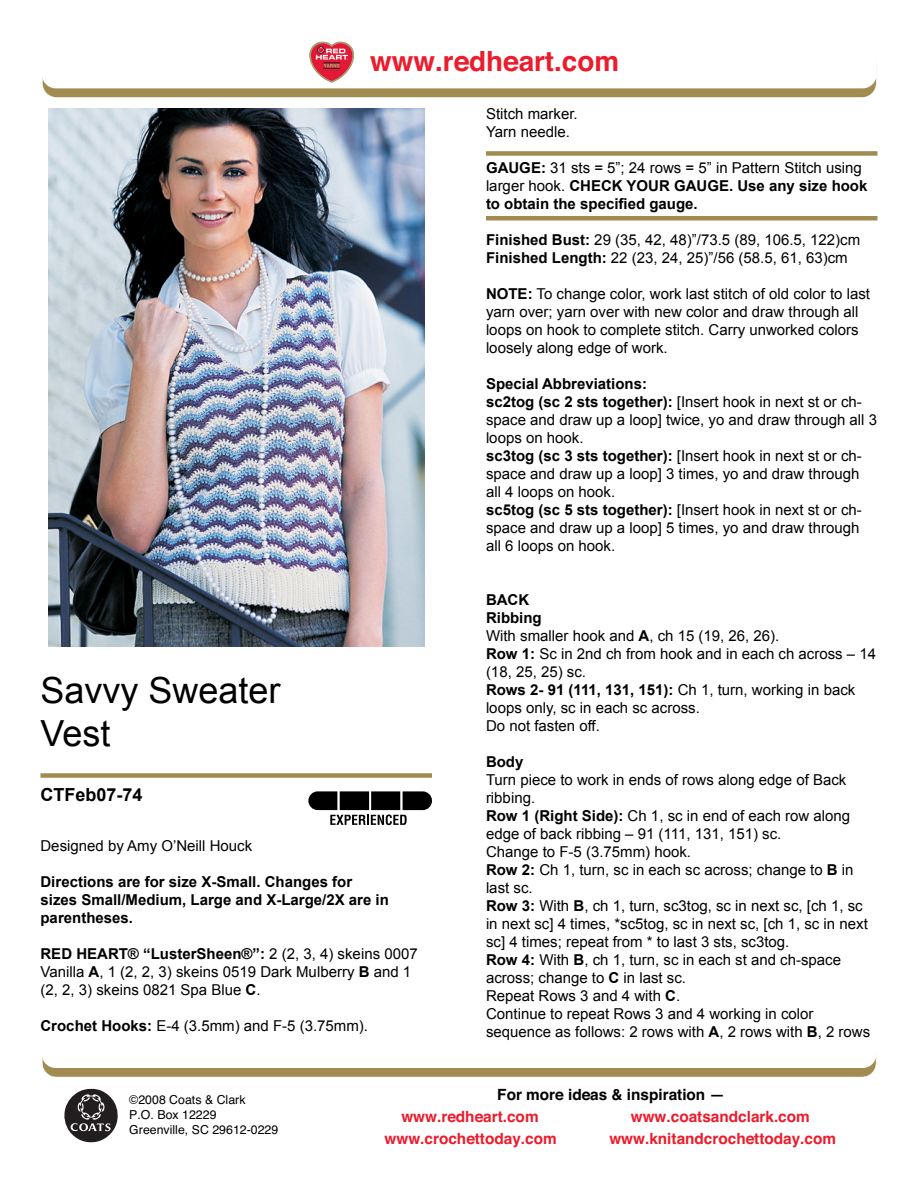
<style>
.page{position:relative;width:918px;height:1188px;background:#fff}
.page>*{position:absolute;margin:0;border:0;box-sizing:border-box;transform-origin:0 0}
.t1{font:36px/43.2px "Arial";color:#000}
.t2{font:700 27.75px "Helvetica";color:#eb1c2c}
.t3{font:700 18px "Arial";color:#000}
.t4{font:700 15.45px "Helvetica";color:#eb1c2c}
.t5{font:700 15.45px "Helvetica";color:#000}
.t6{font:15px/18px "Arial";color:#000}
.t7{font:700 15px/18px "Arial";color:#000}
.t8{font:12.3px/14.9px "Helvetica";color:#000}
.s1{font-weight:700}
.s2{font-weight:400}
</style>
<div class="page">
<div style="left:42px;top:51px;width:834px;height:46px;background:#a18b50;border-radius:14px"></div>
<div style="left:42px;top:50px;width:834px;height:48px;border:1px solid #fff;border-radius:14px"></div>
<div style="left:42px;top:41px;width:835px;height:47px;background:#fff;border-radius:14px"></div>
<svg style="left:310px;top:42px;width:44px;height:40px"></svg>
<svg style="left:42px;top:1057px;width:834px;height:20px"></svg>
<svg style="left:64px;top:1089px;width:54px;height:53px"></svg>
<img style="left:48px;top:108px;width:376px;height:538px">
<div style="left:40px;top:773px;width:392px;height:5px;background:#a18b50"></div>
<svg style="left:308px;top:791px;width:124px;height:34px"></svg>
<div style="left:486px;top:151px;width:392px;height:5px;background:#a18b50"></div>
<hr style="left:486px;top:216px;width:392px;height:4px;background:#a18b50">
<h2 class="t2" style="left:370px;top:36px;width:250px">www.redheart.com</h2>
<h1 class="t1" style="left:40px;top:669px;width:242px">Savvy Sweater<br>Vest</h1>
<p class="t3" style="left:40px;top:784px;width:104px">CTFeb07-74</p>
<p class="t6" style="left:40px;top:836px;width:213px">Designed by Amy O’Neill Houck</p>
<p class="t7" style="left:40px;top:872px;width:350px">Directions are for size X-Small. Changes for sizes Small/Medium, Large and X-Large/2X are in parentheses.</p>
<p class="t6" style="left:40px;top:944px;width:379px"><span class="s1">RED HEART® “LusterSheen®”:</span> 2 (2, 3, 4) skeins 0007<br>Vanilla <span class="s1">A</span>, 1 (2, 2, 3) skeins 0519 Dark Mulberry <span class="s1">B</span> and 1 (2, 2, 3) skeins 0821 Spa Blue <span class="s1">C</span>.</p>
<p class="t6" style="left:40px;top:1016px;width:329px"><span class="s1">Crochet Hooks:</span> E-4 (3.5mm) and F-5 (3.75mm).</p>
<p class="t6" style="left:486px;top:105px;width:93px">Stitch marker.<br>Yarn needle.</p>
<p class="t7" style="left:486px;top:159px;width:383px">GAUGE: <span class="s2">31 sts = 5”; 24 rows = 5” in Pattern Stitch using larger hook.</span> CHECK YOUR GAUGE. Use any size hook to obtain the specified gauge.</p>
<p class="t6" style="left:486px;top:231px;width:376px"><span class="s1">Finished Bust:</span> 29 (35, 42, 48)”/73.5 (89, 106.5, 122)cm<br><span class="s1">Finished Length:</span> 22 (23, 24, 25)”/56 (58.5, 61, 63)cm</p>
<p class="t6" style="left:486px;top:285px;width:386px"><span class="s1">NOTE:</span> To change color, work last stitch of old color to last yarn over; yarn over with new color and draw through all loops on hook to complete stitch. Carry unworked colors loosely along edge of work.</p>
<p class="t6" style="left:486px;top:375px;width:393px"><span class="s1">Special Abbreviations:<br>sc2tog (sc 2 sts together):</span> [Insert hook in next st or ch&shy;space and draw up a loop] twice, yo and draw through all 3 loops on hook.<br><span class="s1">sc3tog (sc 3 sts together):</span> [Insert hook in next st or ch&shy;space and draw up a loop] 3 times, yo and draw through all 4 loops on hook.<br><span class="s1">sc5tog (sc 5 sts together):</span> [Insert hook in next st or ch&shy;space and draw up a loop] 5 times, yo and draw through all 6 loops on hook.</p>
<p class="t6" style="left:486px;top:591px;width:392px"><span class="s1">BACK<br>Ribbing<br></span>With smaller hook and <span class="s1">A</span>, ch 15 (19, 26, 26).<br><span class="s1">Row 1:</span> Sc in 2nd ch from hook and in each ch across – 14 (18, 25, 25) sc.<br><span class="s1">Rows 2- 91 (111, 131, 151):</span> Ch 1, turn, working in back loops only, sc in each sc across.<br>Do not fasten off.</p>
<p class="t7" style="left:486px;top:753px;width:39px">Body</p>
<p class="t6" style="left:486px;top:771px;width:386px">Turn piece to work in ends of rows along edge of Back ribbing.<br><span class="s1">Row 1 (Right Side):</span> Ch 1, sc in end of each row along edge of back ribbing – 91 (111, 131, 151) sc.<br>Change to F-5 (3.75mm) hook.<br><span class="s1">Row 2:</span> Ch 1, turn, sc in each sc across; change to <span class="s1">B</span> in last sc.<br><span class="s1">Row 3:</span> With <span class="s1">B</span>, ch 1, turn, sc3tog, sc in next sc, [ch 1, sc in next sc] 4 times, *sc5tog, sc in next sc, [ch 1, sc in next sc] 4 times; repeat from * to last 3 sts, sc3tog.<br><span class="s1">Row 4:</span> With <span class="s1">B</span>, ch 1, turn, sc in each st and ch-space across; change to <span class="s1">C</span> in last sc.<br>Repeat Rows 3 and 4 with <span class="s1">C</span>.<br>Continue to repeat Rows 3 and 4 working in color sequence as follows: 2 rows with <span class="s1">A</span>, 2 rows with <span class="s1">B</span>, 2 rows</p>
<p class="t8" style="left:129px;top:1092px;width:151px">©2008 Coats &amp; Clark<br>P.O. Box 12229<br>Greenville, SC 29612-0229</p>
<p class="t5" style="left:497px;top:1081px;width:229px">For more ideas &amp; inspiration —</p>
<p class="t4" style="left:401px;top:1103px;width:139px">www.redheart.com</p>
<p class="t4" style="left:631px;top:1103px;width:181px">www.coatsandclark.com</p>
<p class="t4" style="left:384px;top:1124px;width:174px">www.crochettoday.com</p>
<p class="t4" style="left:609px;top:1124px;width:228px">www.knitandcrochettoday.com</p>
</div>
